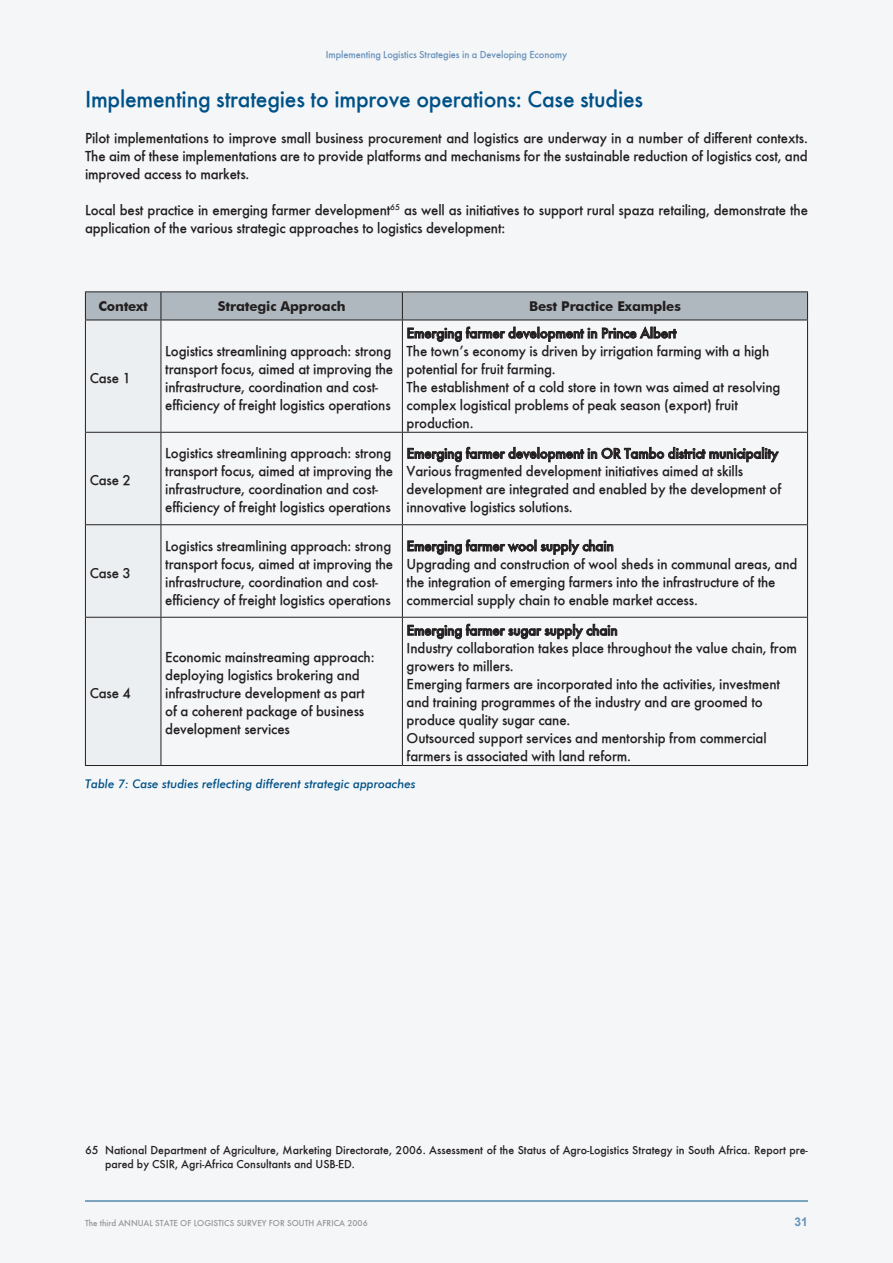
<style>
.page{position:relative;width:893px;height:1263px;background:#f5f6f8}
.page>*{position:absolute;margin:0;border:0;box-sizing:border-box;transform-origin:0 0}
.t1{font:500 24px "Futura Mac";letter-spacing:-.01em;color:#005187}
.t2{font:500 15px/18px "Futura Mac";letter-spacing:-.01em;color:#231f20}
.t3{font:700 13.5px "Futura BT";letter-spacing:-.01em;color:#231f20}
.t4{font:500 12px/13.5px "Futura Mac";color:#231f20}
.t5{font:italic 500 12px "Futura";color:#005187}
.t6{font:700 12px "Arial";color:#6892bb}
.t7{font:500 10.5px "Futura Mac";letter-spacing:-.01em;color:#6892bb}
.t8{font:500 9px "Futura Mac";color:#939598}
</style>
<div class="page">
<hr style="left:85px;top:1200px;width:723px;height:1px;background:#005187">
<hr style="left:85px;top:291px;width:76px;height:1px;background:#231f20">
<hr style="left:161px;top:291px;width:241px;height:1px;background:#231f20">
<hr style="left:402px;top:291px;width:406px;height:1px;background:#231f20">
<hr style="left:85px;top:765px;width:76px;height:1px;background:#231f20">
<hr style="left:161px;top:765px;width:241px;height:1px;background:#231f20">
<hr style="left:402px;top:765px;width:406px;height:1px;background:#231f20">
<svg style="left:85px;top:292px;width:723px;height:473px"></svg>
<p class="t7" style="left:326px;top:48px;width:243px">Implementing Logistics Strategies in a Developing Economy</p>
<h1 class="t1" style="left:85px;top:85px;width:560px">Implementing strategies to improve operations: Case studies</h1>
<p class="t2" style="left:85px;top:129px;width:724px;text-align:justify">Pilot implementations to improve small business procurement and logistics are underway in a number of different contexts.<br>The aim of these implementations are to provide platforms and mechanisms for the sustainable reduction of logistics cost, and improved access to markets.</p>
<p class="t2" style="left:85px;top:201px;width:724px">Local best practice in emerging farmer development<sup>65</sup> as well as initiatives to support rural spaza retailing, demonstrate the application of the various strategic approaches to logistics development:</p>
<p class="t3" style="left:98px;top:298px;width:51px">Context</p>
<p class="t3" style="left:218px;top:298px;width:129px">Strategic Approach</p>
<p class="t3" style="left:529px;top:298px;width:153px">Best Practice Examples</p>
<p class="t2" style="left:90px;top:369px;width:43px">Case 1</p>
<p class="t2" style="left:90px;top:471px;width:43px">Case 2</p>
<p class="t2" style="left:90px;top:564px;width:43px">Case 3</p>
<p class="t2" style="left:165px;top:342px;width:230px">Logistics streamlining approach: strong transport focus, aimed at improving the infrastructure, coordination and cost&shy;efficiency of freight logistics operations</p>
<p class="t2" style="left:407px;top:324px;width:375px">Emerging farmer development in Prince Albert<br>The town’s economy is driven by irrigation farming with a high potential for fruit farming.<br>The establishment of a cold store in town was aimed at resolving complex logistical problems of peak season (export) fruit production.</p>
<p class="t2" style="left:165px;top:444px;width:230px">Logistics streamlining approach: strong transport focus, aimed at improving the infrastructure, coordination and cost&shy;efficiency of freight logistics operations</p>
<p class="t2" style="left:407px;top:444px;width:376px">Emerging farmer development in OR Tambo district municipality Various fragmented development initiatives aimed at skills development are integrated and enabled by the development of innovative logistics solutions.</p>
<p class="t2" style="left:165px;top:537px;width:230px">Logistics streamlining approach: strong transport focus, aimed at improving the infrastructure, coordination and cost&shy;efficiency of freight logistics operations</p>
<p class="t2" style="left:407px;top:537px;width:392px">Emerging farmer wool supply chain<br>Upgrading and construction of wool sheds in communal areas, and the integration of emerging farmers into the infrastructure of the commercial supply chain to enable market access.</p>
<p class="t2" style="left:407px;top:621px;width:392px">Emerging farmer sugar supply chain<br>Industry collaboration takes place throughout the value chain, from growers to millers.<br>Emerging farmers are incorporated into the activities, investment and training programmes of the industry and are groomed to produce quality sugar cane.<br>Outsourced support services and mentorship from commercial farmers is associated with land reform.</p>
<p class="t5" style="left:85px;top:776px;width:332px">Table 7: Case studies reflecting different strategic approaches</p>
<p class="t2" style="left:165px;top:648px;width:211px">Economic mainstreaming approach: deploying logistics brokering and infrastructure development as part of a coherent package of business development services</p>
<p class="t2" style="left:90px;top:684px;width:43px">Case 4</p>
<p class="t4" style="left:105px;top:1143px;width:704px;text-indent:-20px">65 National Department of Agriculture, Marketing Directorate, 2006. Assessment of the Status of Agro-Logistics Strategy in South Africa. Report pre&shy;pared by CSIR, Agri-Africa Consultants and USB-ED.</p>
<p class="t8" style="left:85px;top:1218px;width:284px">The third ANNUAL STATE OF LOGISTICS SURVEY FOR SOUTH AFRICA 2006</p>
<p class="t6" style="left:795px;top:1214px;width:15px">31</p>
</div>
